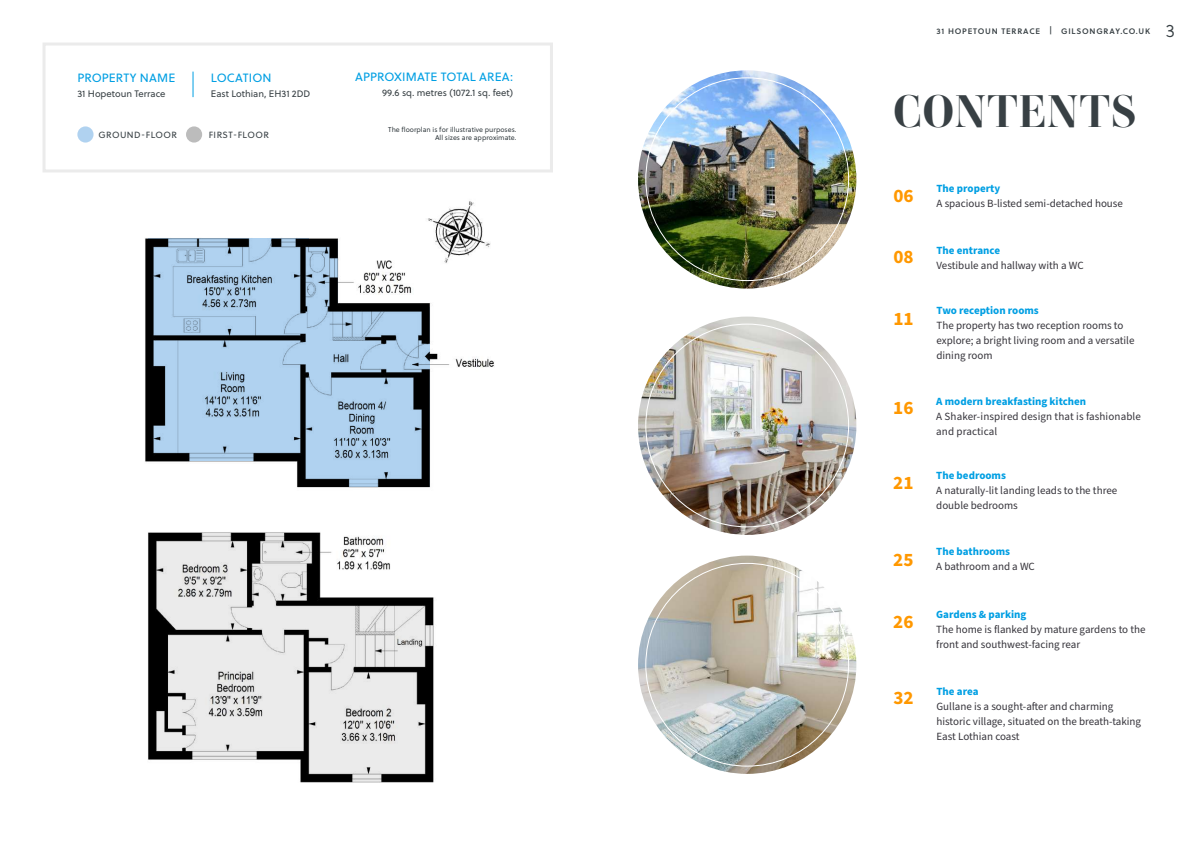
<style>
.page{position:relative;width:1191px;height:842px;background:#fff}
.page>*{position:absolute;margin:0;border:0;box-sizing:border-box;transform-origin:0 0}
.t1{font:700 45px "Ambroise Std";letter-spacing:.02em;color:#384044}
.t2{font:700 19px "Source Sans Pro";color:#ff9800}
.t3{font:300 18px "Soleil";color:#384044}
.t4{font:12px "Soleil";letter-spacing:.01em;color:#009fe3}
.t5{font:11px/15px "Source Sans Pro";color:#35333a}
.t6{font:700 11px "Source Sans Pro";color:#009fe3}
.t7{font:9.4px "Soleil";color:#384044}
.t8{font:9px "Soleil";letter-spacing:.05em;color:#384044}
.t9{font:8px "Soleil Sb";letter-spacing:.1em;color:#384044}
.t10{font:7px/8.4px "Soleil";color:#384044;text-align:right}
</style>
<div class="page">
<img style="left:638px;top:317px;width:218px;height:218px;border-radius:109px">
<img style="left:638px;top:556px;width:218px;height:218px;border-radius:109px">
<img style="left:638px;top:70px;width:218px;height:219px;border-radius:109px">
<div style="left:43px;top:43px;width:510px;height:129px;border:3px solid #ebebeb"></div>
<div style="left:77px;top:126px;width:17px;height:17px;background:#b0d2f0;border-radius:50%"></div>
<div style="left:186px;top:126px;width:16px;height:17px;background:#bcbcbc;border-radius:50%"></div>
<svg style="left:192px;top:72px;width:1px;height:25px"></svg>
<img style="left:145px;top:201px;width:349px;height:287px">
<img style="left:148px;top:532px;width:286px;height:251px">
<div style="left:202px;top:191px;width:183px;height:24px;background:#fff"></div>
<svg style="left:149px;top:239px;width:160px;height:222px;background:#96b4cd"></svg>
<svg style="left:300px;top:241px;width:37px;height:66px;background:#6a7e91"></svg>
<svg style="left:300px;top:307px;width:129px;height:179px;background:#8ca7bf"></svg>
<svg style="left:153px;top:533px;width:162px;height:226px;background:#bebebe"></svg>
<svg style="left:304px;top:603px;width:128px;height:178px;background:#bebebe"></svg>
<p class="t9" style="left:936px;top:25px;width:215px">31 HOPETOUN TERRACE | GILSONGRAY.CO.UK</p>
<h3 class="t3" style="left:1165px;top:18px;width:11px">3</h3>
<p class="t4" style="left:77px;top:69px;width:99px">PROPERTY NAME</p>
<p class="t7" style="left:77px;top:86px;width:90px">31 Hopetoun Terrace</p>
<p class="t4" style="left:211px;top:69px;width:62px">LOCATION</p>
<p class="t7" style="left:211px;top:86px;width:101px">East Lothian, EH31 2DD</p>
<p class="t4" style="left:355px;top:68px;width:159px">APPROXIMATE TOTAL AREA:</p>
<p class="t7" style="left:382px;top:86px;width:132px">99.6 sq. metres (1072.1 sq. feet)</p>
<p class="t8" style="left:98px;top:128px;width:80px">GROUND-FLOOR</p>
<p class="t8" style="left:209px;top:128px;width:62px">FIRST-FLOOR</p>
<p class="t10" style="left:388px;top:125px;width:130px">The floorplan is for illustrative purposes.<br>All sizes are approximate.</p>
<h1 class="t1" style="left:893px;top:83px;width:244px">CONTENTS</h1>
<h2 class="t2" style="left:893px;top:183px;width:22px">06</h2>
<p class="t6" style="left:936px;top:181px;width:65px">The property</p>
<p class="t5" style="left:936px;top:196px;width:188px">A spacious B-listed semi-detached house</p>
<h2 class="t2" style="left:893px;top:244px;width:22px">08</h2>
<p class="t6" style="left:936px;top:242px;width:65px">The entrance</p>
<p class="t5" style="left:936px;top:258px;width:149px">Vestibule and hallway with a WC</p>
<h2 class="t2" style="left:893px;top:306px;width:22px">11</h2>
<p class="t6" style="left:936px;top:303px;width:104px">Two reception rooms</p>
<p class="t5" style="left:936px;top:318px;width:199px">The property has two reception rooms to explore; a bright living room and a versatile dining room</p>
<h2 class="t2" style="left:893px;top:395px;width:22px">16</h2>
<p class="t6" style="left:936px;top:393px;width:152px">A modern breakfasting kitchen</p>
<p class="t5" style="left:936px;top:409px;width:206px">A Shaker-inspired design that is fashionable and practical</p>
<h2 class="t2" style="left:893px;top:470px;width:22px">21</h2>
<p class="t6" style="left:936px;top:468px;width:71px">The bedrooms</p>
<p class="t5" style="left:936px;top:484px;width:183px">A naturally-lit landing leads to the three double bedrooms</p>
<h2 class="t2" style="left:893px;top:547px;width:22px">25</h2>
<p class="t6" style="left:936px;top:544px;width:75px">The bathrooms</p>
<p class="t5" style="left:936px;top:559px;width:100px">A bathroom and a WC</p>
<h2 class="t2" style="left:893px;top:609px;width:22px">26</h2>
<p class="t6" style="left:936px;top:607px;width:92px">Gardens &amp; parking</p>
<p class="t5" style="left:936px;top:622px;width:211px">The home is flanked by mature gardens to the front and southwest-facing rear</p>
<h2 class="t2" style="left:893px;top:685px;width:22px">32</h2>
<p class="t6" style="left:936px;top:684px;width:43px">The area</p>
<p class="t5" style="left:936px;top:699px;width:206px">Gullane is a sought-after and charming historic village, situated on the breath-taking<br>East Lothian coast</p>
</div>
